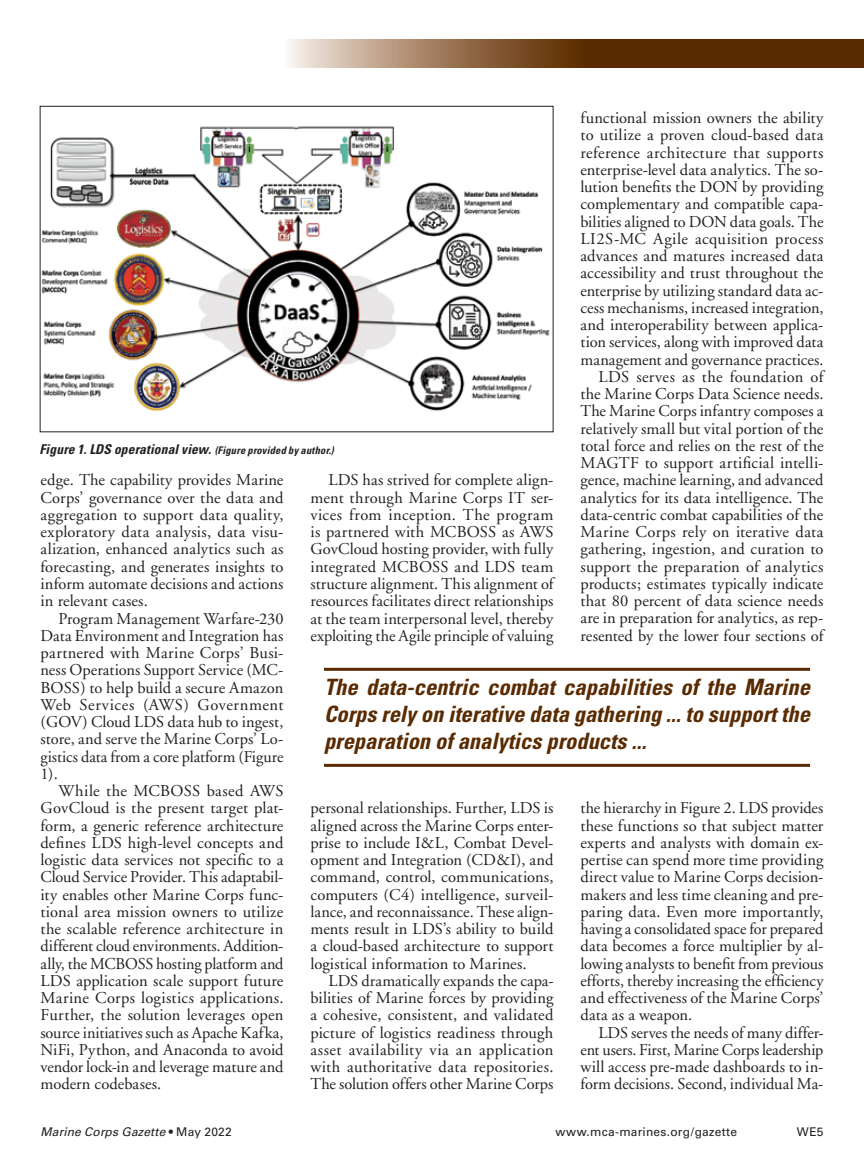
<style>
.page{position:relative;width:864px;height:1175px;background:#fff}
.page>*{position:absolute;margin:0;border:0;box-sizing:border-box;transform-origin:0 0}
.t1{font:italic 700 condensed 22.5px/27px "Univers";color:#5a2a00;text-align:justify}
.t2{font:16.5px/17.2px "Adobe Garamond";letter-spacing:.005em;color:#231f20;text-align:justify}
.t3{font:italic 700 condensed 13.5px "Univers";letter-spacing:.01em;color:#231f20}
.t4{font:12px "Univers";letter-spacing:.02em;color:#231f20}
.t5{font:italic 12px "Univers";letter-spacing:.015em;color:#231f20}
.s1{font-size:10.5px}
.s2{font-style:normal}
</style>
<div class="page">
<svg style="left:288px;top:40px;width:576px;height:28px;background:#805835"></svg>
<img style="left:42px;top:126px;width:508px;height:286px">
<hr style="left:324px;top:668px;width:486px;height:3px;background:#5a2a00">
<hr style="left:324px;top:764px;width:486px;height:3px;background:#5a2a00">
<p class="t2" style="left:580px;top:110px;width:245px;text-align:right">functional mission owners the ability to utilize a proven cloud-based data reference architecture that supports enterprise-level data analytics. The so&shy;lution benefits the DON by providing complementary and compatible capa&shy;bilities aligned to DON data goals. The LI2S-MC Agile acquisition process advances and matures increased data accessibility and trust throughout the enterprise by utilizing standard data ac&shy;cess mechanisms, increased integration, and interoperability between applica&shy;tion services, along with improved data management and governance practices.<br>LDS serves as the foundation of the Marine Corps Data Science needs.<br>The Marine Corps infantry composes a relatively small but vital portion of the total force and relies on the rest of the MAGTF to support artificial intelli&shy;gence, machine learning, and advanced analytics for its data intelligence. The data-centric combat capabilities of the Marine Corps rely on iterative data gathering, ingestion, and curation to support the preparation of analytics products; estimates typically indicate that 80 percent of data science needs are in preparation for analytics, as rep&shy;resented by the lower four sections of</p>
<p class="t3" style="left:40px;top:441px;width:296px">Figure 1. LDS operational view. <span class="s1">(Figure provided by author.)</span></p>
<p class="t2" style="left:310px;top:472px;width:245px;text-indent:18px">LDS has strived for complete align&shy;ment through Marine Corps IT ser&shy;vices from inception. The program is partnered with MCBOSS as AWS GovCloud hosting provider, with fully integrated MCBOSS and LDS team structure alignment. This alignment of resources facilitates direct relationships at the team interpersonal level, thereby exploiting the Agile principle of valuing</p>
<p class="t2" style="left:40px;top:472px;width:245px">edge. The capability provides Marine Corps’ governance over the data and aggregation to support data quality, exploratory data analysis, data visu&shy;alization, enhanced analytics such as forecasting, and generates insights to inform automate decisions and actions in relevant cases.</p>
<p class="t2" style="left:40px;top:610px;width:245px;text-indent:18px">Program Management Warfare-230<br>Data Environment and Integration has partnered with Marine Corps’ Busi&shy;ness Operations Support Service (MC-BOSS) to help build a secure Amazon Web Services (AWS) Government (GOV) Cloud LDS data hub to ingest, store, and serve the Marine Corps’ Lo&shy;gistics data from a core platform (Figure 1).</p>
<p class="t2" style="left:40px;top:782px;width:245px;text-indent:18px">While the MCBOSS based AWS GovCloud is the present target plat&shy;form, a generic reference architecture defines LDS high-level concepts and logistic data services not specific to a Cloud Service Provider. This adaptabil&shy;ity enables other Marine Corps func&shy;tional area mission owners to utilize the scalable reference architecture in different cloud environments. Addition&shy;ally, the MCBOSS hosting platform and LDS application scale support future Marine Corps logistics applications.<br>Further, the solution leverages open source initiatives such as Apache Kafka, NiFi, Python, and Anaconda to avoid vendor lock-in and leverage mature and modern codebases.</p>
<h1 class="t1" style="left:324px;top:673px;width:488px">The data-centric combat capabilities of the Marine Corps rely on iterative data gathering ... to support the preparation of analytics products ...</h1>
<p class="t2" style="left:310px;top:800px;width:245px">personal relationships. Further, LDS is aligned across the Marine Corps enter&shy;prise to include I&amp;L, Combat Devel&shy;opment and Integration (CD&amp;I), and command, control, communications, computers (C4) intelligence, surveil&shy;lance, and reconnaissance. These align&shy;ments result in LDS’s ability to build a cloud-based architecture to support logistical information to Marines.</p>
<p class="t2" style="left:310px;top:972px;width:245px;text-indent:18px">LDS dramatically expands the capa&shy;bilities of Marine forces by providing a cohesive, consistent, and validated picture of logistics readiness through asset availability via an application with authoritative data repositories.<br>The solution offers other Marine Corps</p>
<p class="t2" style="left:580px;top:800px;width:245px">the hierarchy in Figure 2. LDS provides these functions so that subject matter experts and analysts with domain ex&shy;pertise can spend more time providing direct value to Marine Corps decision&shy;makers and less time cleaning and pre&shy;paring data. Even more importantly, having a consolidated space for prepared data becomes a force multiplier by al&shy;lowing analysts to benefit from previous efforts, thereby increasing the efficiency and effectiveness of the Marine Corps’ data as a weapon.</p>
<p class="t2" style="left:580px;top:1024px;width:245px;text-indent:18px">LDS serves the needs of many differ&shy;ent users. First, Marine Corps leadership will access pre-made dashboards to in&shy;form decisions. Second, individual Ma-</p>
<p class="t5" style="left:40px;top:1124px;width:193px">Marine Corps Gazette <span class="s2">• May 2022</span></p>
<p class="t4" style="left:555px;top:1124px;width:183px">www.mca-marines.org/gazette</p>
<p class="t4" style="left:797px;top:1124px;width:28px">WE5</p>
</div>
